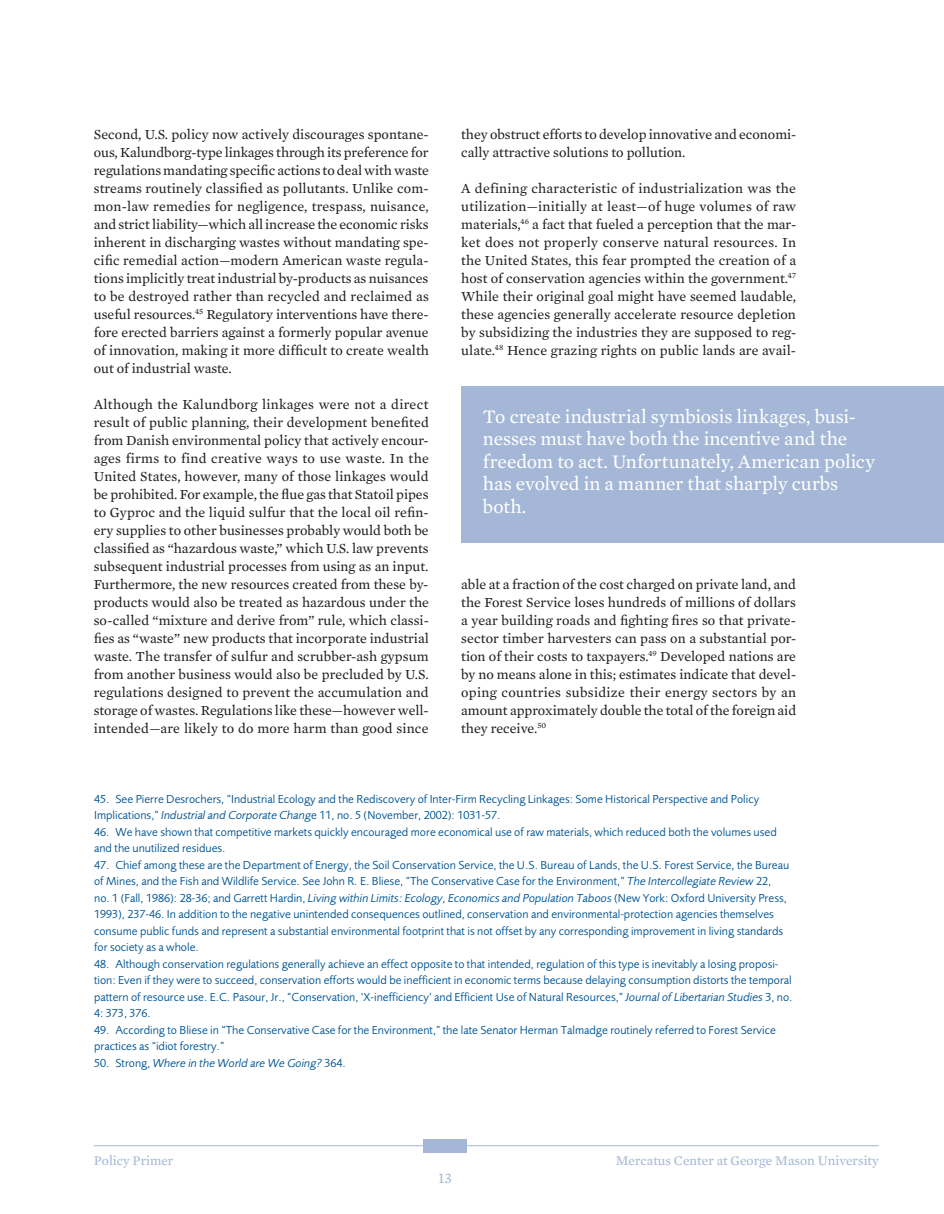
<style>
.page{position:relative;width:944px;height:1214px;background:#fff}
.page>*{position:absolute;margin:0;border:0;box-sizing:border-box;transform-origin:0 0}
.t1{font:19.5px/22.5px "Mercury Text G2";letter-spacing:-.005em;color:#fff}
.t2{font:15px "Mercury Text G2";color:#a4b7d7}
.t3{font:14.1px/18px "Mercury Text G2";color:#231f20;text-align:justify}
.t4{font:13.5px "Mercury Text G2";color:#a4b7d7}
.t5{font:12px/16.5px "Foundry Sans";color:#005595}
.t6{font:italic 12px "Foundry Sans";color:#005595}
.s1{font-style:italic}
.s2{font-style:normal}
</style>
<div class="page">
<hr style="left:94px;top:1145px;width:784px;height:1px;background:#a4b7d7">
<div style="left:423px;top:1139px;width:43px;height:14px;background:#a4b7d7"></div>
<div style="left:461px;top:386px;width:483px;height:156px;background:#a4b7d7"></div>
<p class="t3" style="left:94px;top:125px;width:337px">Second, U.S. policy now actively discourages spontane&shy;ous, Kalundborg-type linkages through its preference for regulations mandating specific actions to deal with waste streams routinely classified as pollutants. Unlike com&shy;mon-law remedies for negligence, trespass, nuisance, and strict liability—which all increase the economic risks inherent in discharging wastes without mandating spe&shy;cific remedial action—modern American waste regula&shy;tions implicitly treat industrial by-products as nuisances to be destroyed rather than recycled and reclaimed as useful resources.<sup>45</sup> Regulatory interventions have there&shy;fore erected barriers against a formerly popular avenue of innovation, making it more difficult to create wealth out of industrial waste.</p>
<p class="t3" style="left:94px;top:395px;width:337px">Although the Kalundborg linkages were not a direct result of public planning, their development benefited from Danish environmental policy that actively encour&shy;ages firms to find creative ways to use waste. In the United States, however, many of those linkages would be prohibited. For example, the flue gas that Statoil pipes to Gyproc and the liquid sulfur that the local oil refin&shy;ery supplies to other businesses probably would both be classified as “hazardous waste,” which U.S. law prevents subsequent industrial processes from using as an input.<br>Furthermore, the new resources created from these by&shy;products would also be treated as hazardous under the so-called “mixture and derive from” rule, which classi&shy;fies as “waste” new products that incorporate industrial waste. The transfer of sulfur and scrubber-ash gypsum from another business would also be precluded by U.S. regulations designed to prevent the accumulation and storage of wastes. Regulations like these—however well&shy;intended—are likely to do more harm than good since</p>
<p class="t3" style="left:461px;top:125px;width:337px">they obstruct efforts to develop innovative and economi&shy;cally attractive solutions to pollution.</p>
<p class="t3" style="left:461px;top:179px;width:336px">A defining characteristic of industrialization was the utilization—initially at least—of huge volumes of raw materials,<sup>46</sup> a fact that fueled a perception that the mar&shy;ket does not properly conserve natural resources. In the United States, this fear prompted the creation of a host of conservation agencies within the government.<sup>47<br></sup>While their original goal might have seemed laudable, these agencies generally accelerate resource depletion by subsidizing the industries they are supposed to reg&shy;ulate.<sup>48</sup> Hence grazing rights on public lands are avail-</p>
<h1 class="t1" style="left:483px;top:405px;width:393px">To create industrial symbiosis linkages, busi&shy;nesses must have both the incentive and the freedom to act. Unfortunately, American policy has evolved in a manner that sharply curbs both.</h1>
<p class="t3" style="left:461px;top:575px;width:336px">able at a fraction of the cost charged on private land, and the Forest Service loses hundreds of millions of dollars a year building roads and fighting fires so that private&shy;sector timber harvesters can pass on a substantial por&shy;tion of their costs to taxpayers.<sup>49</sup> Developed nations are by no means alone in this; estimates indicate that devel&shy;oping countries subsidize their energy sectors by an amount approximately double the total of the foreign aid they receive.<sup>50</sup></p>
<p class="t5" style="left:94px;top:790px;width:666px">45. See Pierre Desrochers, “Industrial Ecology and the Rediscovery of Inter-Firm Recycling Linkages: Some Historical Perspective and Policy<br>Implications,” <span class="s1">Industrial and Corporate Chang</span>e 11, no. 5 (November, 2002): 1031-57.</p>
<p class="t5" style="left:94px;top:823px;width:684px">46. We have shown that competitive markets quickly encouraged more economical use of raw materials, which reduced both the volumes used and the unutilized residues.</p>
<p class="t5" style="left:94px;top:856px;width:696px">47. Chief among these are the Department of Energy, the Soil Conservation Service, the U.S. Bureau of Lands, the U.S. Forest Service, the Bureau of Mines, and the Fish and Wildlife Service. See John R. E. Bliese, “The Conservative Case for the Environment,” <span class="s1">The Intercollegiate Review</span> 22, no. 1 (Fall, 1986): 28-36; and Garrett Hardin, <span class="s1">Living within Limits: Ecology, Economics and Population Taboos</span> (New York: Oxford University Press, 1993), 237-46. In addition to the negative unintended consequences outlined, conservation and environmental-protection agencies themselves consume public funds and represent a substantial environmental footprint that is not offset by any corresponding improvement in living standards for society as a whole.</p>
<p class="t5" style="left:94px;top:955px;width:700px">48. Although conservation regulations generally achieve an effect opposite to that intended, regulation of this type is inevitably a losing proposi&shy;tion: Even if they were to succeed, conservation efforts would be inefficient in economic terms because delaying consumption distorts the temporal pattern of resource use. E.C. Pasour, Jr., “Conservation, ‘X-inefficiency’ and Efficient Use of Natural Resources,” <span class="s1">Journal of Libertarian Studies</span> 3, no.<br>4: 373, 376.</p>
<p class="t5" style="left:94px;top:1021px;width:683px">49. According to Bliese in “The Conservative Case for the Environment,” the late Senator Herman Talmadge routinely referred to Forest Service practices as “idiot forestry.”</p>
<p class="t6" style="left:94px;top:1056px;width:253px"><span class="s2">50. Strong,</span> Where in the World are We Going? <span class="s2">364.</span></p>
<p class="t4" style="left:94px;top:1152px;width:81px">Policy Primer</p>
<p class="t4" style="left:615px;top:1152px;width:264px">Mercatus Center at George Mason University</p>
<p class="t2" style="left:438px;top:1169px;width:15px">13</p>
</div>
